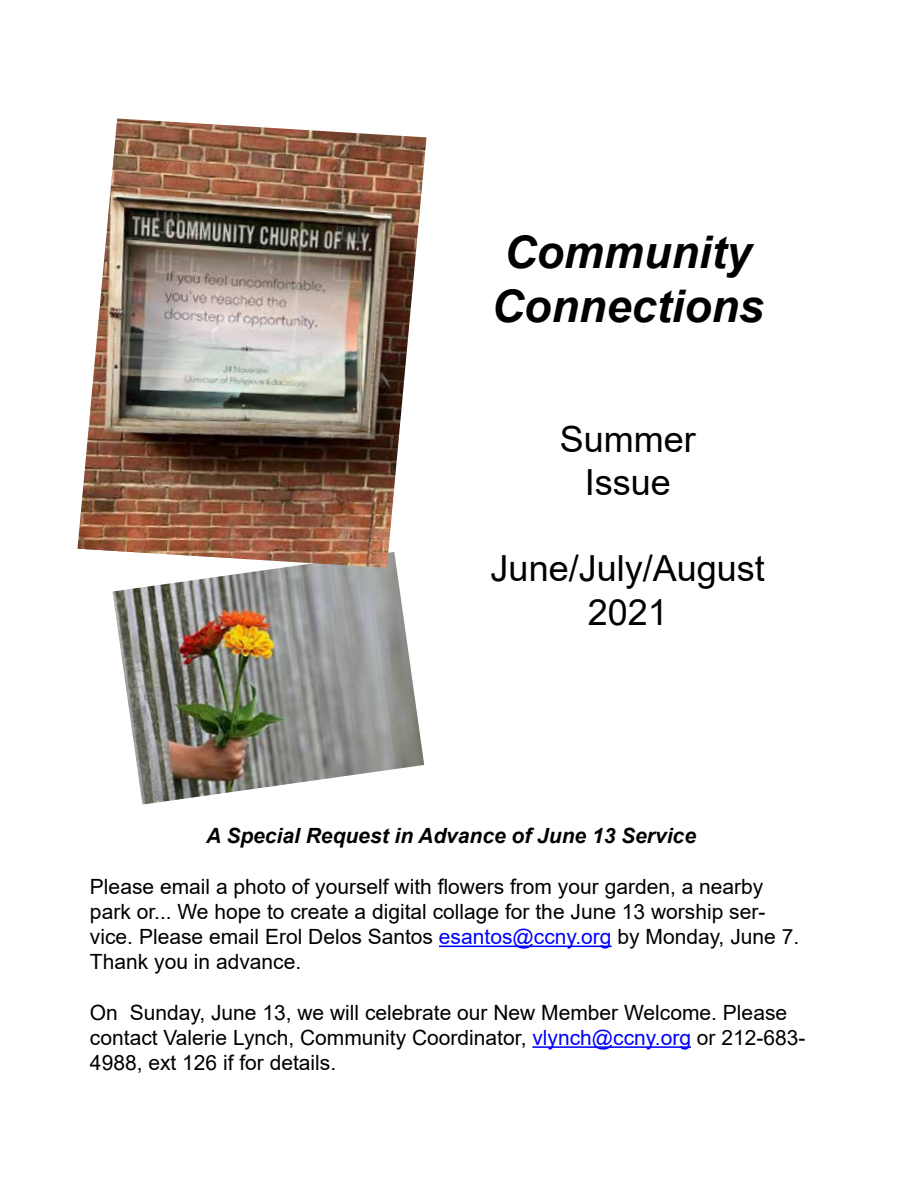
<style>
.page{position:relative;width:918px;height:1188px;background:#fff}
.page>*{position:absolute;margin:0;border:0;box-sizing:border-box;transform-origin:0 0}
.t1{font:italic 700 45px/54px "Arial";color:#000}
.t2{font:36px/43.2px "Arial";color:#000;text-align:center}
.t3{font:21px/25.2px "Arial";color:#000}
.t4{font:italic 700 21px "Arial";color:#000}
.s1{color:#00f}
</style>
<div class="page">
<hr style="left:439px;top:946px;width:173px;height:1px;background:#00f">
<hr style="left:532px;top:1046px;width:159px;height:2px;background:#00f">
<img style="left:112px;top:568px;width:312px;height:237px">
<img style="left:77px;top:118px;width:350px;height:450px">
<h1 class="t1" style="left:491px;top:227px;width:274px">Community<br>Connections</h1>
<h2 class="t2" style="left:560px;top:417px;width:138px">Summer<br>Issue</h2>
<h2 class="t2" style="left:491px;top:547px;width:276px">June/July/August<br>2021</h2>
<p class="t4" style="left:206px;top:822px;width:491px">A Special Request in Advance of June 13 Service</p>
<p class="t3" style="left:90px;top:874px;width:711px">Please email a photo of yourself with flowers from your garden, a nearby park or... We hope to create a digital collage for the June 13 worship ser&shy;vice. Please email Erol Delos Santos <span class="s1">esantos@ccny.org</span> by Monday, June 7.<br>Thank you in advance.</p>
<p class="t3" style="left:90px;top:1000px;width:717px">On Sunday, June 13, we will celebrate our New Member Welcome. Please contact Valerie Lynch, Community Coordinator, <span class="s1">vlynch@ccny.org</span> or 212-683-<br>4988, ext 126 if for details.</p>
</div>
